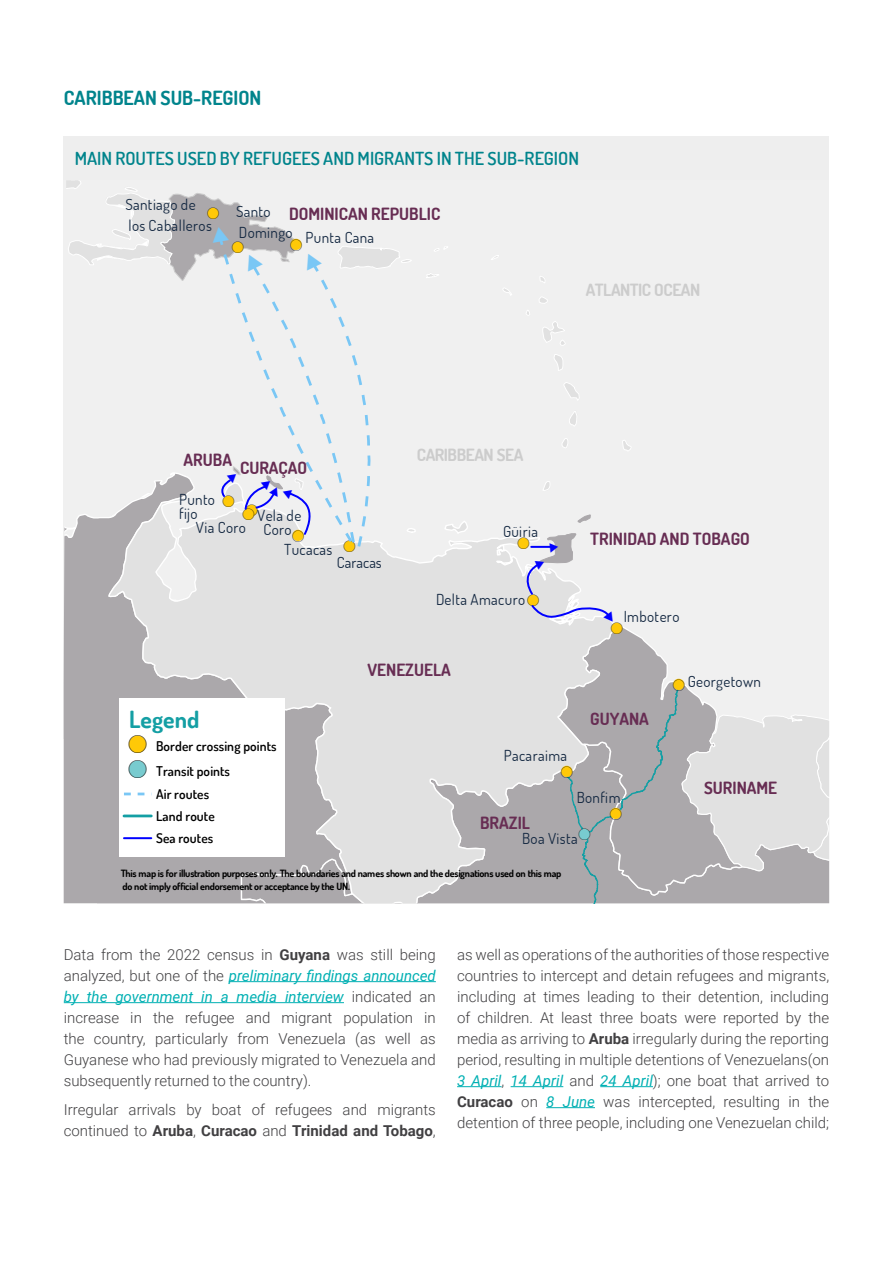
<style>
.page{position:relative;width:893px;height:1263px;background:#fff}
.page>*{position:absolute;margin:0;border:0;box-sizing:border-box;transform-origin:0 0}
.t1{font:700 23.7px "Dosis";color:#149fa4}
.t2{font:700 19.5px "Dosis";color:#00848c}
.t3{font:600 18px "Dosis";color:#00848c}
.t4{font:700 16.8px "Dosis";color:#672d53}
.t5{font:700 16.8px "Dosis";letter-spacing:-.03em;color:#ccc}
.t6{font:16.35px "ESRI Default Marker";color:#ffc907}
.t7{font:16.35px "ESRI Default Marker";color:#78cbcf}
.t8{font:15.15px/20.7px "Dosis";letter-spacing:.025em;color:#152942}
.t9{font:15.15px "Dosis";color:#152942}
.t10{font:300 15px/21px "Roboto";color:#414042;text-align:justify}
.t11{font:600 13.5px/22px "Dosis";letter-spacing:.005em;color:#000}
.t12{font:700 10.05px/12.9px "Dosis";letter-spacing:-.03em;color:#000}
.t13{font:10.05px "ESRI Default Marker";color:#ffc907}
.s1{color:#000}
.s2{font-family:"ESRI Default Marker";font-size:16.35px;color:#ffc907}
.s3{font-family:"ESRI Default Marker";font-size:16.35px;color:#000}
.s4{font-family:"ESRI Default Marker";font-weight:400;font-size:25.35px;color:#ffc907}
.s5{font-family:"ESRI Default Marker";font-weight:400;font-size:25.35px}
.s6{font-family:"ESRI Default Marker";font-weight:400;font-size:25.35px;color:#78cbcf}
.s7{font-weight:700}
.s8{font-weight:400;font-style:italic;color:#00b0b3}
</style>
<div class="page">
<hr style="left:229px;top:981px;width:207px;height:1px;background:#00b0b3">
<hr style="left:64px;top:1002px;width:280px;height:1px;background:#00b0b3">
<hr style="left:457px;top:1086px;width:45px;height:1px;background:#00b0b3">
<hr style="left:511px;top:1086px;width:52px;height:1px;background:#00b0b3">
<hr style="left:600px;top:1086px;width:53px;height:1px;background:#00b0b3">
<hr style="left:546px;top:1107px;width:49px;height:1px;background:#00b0b3">
<div style="left:64px;top:136px;width:765px;height:44px;background:#eee"></div>
<div style="left:64px;top:180px;width:765px;height:558px;background:#f0f0f0"></div>
<svg style="left:539px;top:276px;width:9px;height:28px"></svg>
<svg style="left:622px;top:440px;width:9px;height:11px"></svg>
<div style="left:64px;top:550px;width:43px;height:353px;background:#aba8ab"></div>
<svg style="left:554px;top:354px;width:9px;height:17px"></svg>
<svg style="left:543px;top:321px;width:22px;height:25px"></svg>
<svg style="left:617px;top:625px;width:59px;height:58px"></svg>
<svg style="left:564px;top:382px;width:15px;height:18px"></svg>
<svg style="left:526px;top:310px;width:4px;height:6px"></svg>
<svg style="left:503px;top:288px;width:9px;height:8px"></svg>
<svg style="left:569px;top:411px;width:8px;height:15px"></svg>
<svg style="left:562px;top:438px;width:6px;height:10px"></svg>
<svg style="left:107px;top:481px;width:505px;height:422px"></svg>
<svg style="left:443px;top:519px;width:26px;height:16px"></svg>
<svg style="left:434px;top:246px;width:14px;height:6px"></svg>
<svg style="left:426px;top:273px;width:13px;height:5px"></svg>
<svg style="left:565px;top:683px;width:264px;height:220px;background:#c1c0c2"></svg>
<div style="left:119px;top:698px;width:165px;height:158px;background:#fff"></div>
<svg style="left:124px;top:793px;width:7px;height:2px"></svg>
<svg style="left:138px;top:793px;width:6px;height:2px"></svg>
<hr style="left:124px;top:814px;width:27px;height:3px;background:#149fa4">
<hr style="left:124px;top:837px;width:27px;height:2px;background:#00f">
<svg style="left:64px;top:181px;width:353px;height:369px"></svg>
<svg style="left:527px;top:514px;width:92px;height:131px"></svg>
<h2 class="t2" style="left:64px;top:85px;width:199px">CARIBBEAN SUB-REGION</h2>
<p class="t3" style="left:75px;top:147px;width:506px">MAIN ROUTES USED BY REFUGEES AND MIGRANTS IN THE SUB-REGION</p>
<p class="t8" style="left:125px;top:194px;width:88px">Santiago de los Caballeros</p>
<p class="t6" style="left:207px;top:204px;width:13px">!<span class="s1">(</span></p>
<p class="t8" style="left:236px;top:200px;width:58px">Santo<br>Domingo</p>
<p class="t4" style="left:289px;top:203px;width:153px">DOMINICAN REPUBLIC</p>
<p class="t8" style="left:306px;top:227px;width:70px">Punta Cana</p>
<p class="t6" style="left:232px;top:238px;width:13px">!<span class="s1">(</span></p>
<p class="t6" style="left:291px;top:235px;width:13px">!<span class="s1">(</span></p>
<p class="t5" style="left:586px;top:278px;width:116px">ATLANTIC OCEAN</p>
<p class="t4" style="left:184px;top:457px;width:125px">ARUBA CURAÇAO</p>
<p class="t5" style="left:417px;top:444px;width:108px">CARIBBEAN SEA</p>
<p class="t8" style="left:179px;top:492px;width:37px;line-height:14px">Punto fijo</p>
<p class="t6" style="left:223px;top:492px;width:13px">!<span class="s1">(</span></p>
<p class="t6" style="left:246px;top:501px;width:13px">!<span class="s1">(</span></p>
<p class="t8" style="left:243px;top:504px;width:60px"><span class="s2">!</span><span class="s3">(</span> Vela de</p>
<p class="t8" style="left:196px;top:517px;width:52px">Via Coro</p>
<p class="t8" style="left:263px;top:518px;width:30px">Coro</p>
<p class="t8" style="left:503px;top:520px;width:36px">Güiria</p>
<p class="t6" style="left:293px;top:526px;width:13px">!<span class="s1">(</span></p>
<p class="t6" style="left:518px;top:534px;width:13px">!<span class="s1">(</span></p>
<p class="t6" style="left:344px;top:537px;width:13px">!<span class="s1">(</span></p>
<p class="t8" style="left:284px;top:539px;width:50px">Tucacas</p>
<p class="t9" style="left:337px;top:553px;width:46px">Caracas</p>
<p class="t8" style="left:436px;top:588px;width:104px">Delta Amacuro<span class="s2">!</span><span class="s3">(</span></p>
<h1 class="t1" style="left:129px;top:703px;width:72px">Legend</h1>
<p class="t4" style="left:368px;top:659px;width:85px">VENEZUELA</p>
<p class="t4" style="left:590px;top:527px;width:161px">TRINIDAD AND TOBAGO</p>
<p class="t8" style="left:624px;top:606px;width:57px">Imbotero</p>
<p class="t6" style="left:611px;top:619px;width:13px">!<span class="s1">(</span></p>
<p class="t4" style="left:590px;top:708px;width:60px">GUYANA</p>
<p class="t8" style="left:688px;top:671px;width:75px">Georgetown</p>
<p class="t6" style="left:673px;top:675px;width:13px">!<span class="s1">(</span></p>
<p class="t13" style="left:675px;top:679px;width:9px">!<span class="s1">(</span></p>
<p class="t11" style="left:129px;top:733px;width:149px;line-height:24.9px"><span class="s4">!</span><span class="s5">(</span> Border crossing points <span class="s6">!</span><span class="s5">(</span> Transit points</p>
<p class="t11" style="left:156px;top:783px;width:60px">Air routes<br>Land route<br>Sea routes</p>
<p class="t8" style="left:504px;top:745px;width:65px">Pacaraima</p>
<p class="t6" style="left:561px;top:762px;width:13px">!<span class="s1">(</span></p>
<p class="t8" style="left:577px;top:786px;width:45px">Bonfim</p>
<p class="t4" style="left:480px;top:811px;width:51px">BRAZIL</p>
<p class="t7" style="left:579px;top:824px;width:13px">!<span class="s1">(</span></p>
<p class="t8" style="left:522px;top:827px;width:57px">Boa Vista</p>
<p class="t6" style="left:610px;top:804px;width:13px">!<span class="s1">(</span></p>
<p class="t12" style="left:121px;top:866px;width:442px">This map is for illustration purposes only. The boundaries and names shown and the designations used on this map do not imply official endorsement or acceptance by the UN.</p>
<p class="t4" style="left:704px;top:777px;width:75px">SURINAME</p>
<p class="t10" style="left:64px;top:943px;width:374px">Data from the 2022 census in <span class="s7">Guyana</span> was still being analyzed, but one of the <span class="s8">preliminary findings announced by the government in a media interview</span> indicated an increase in the refugee and migrant population in the country, particularly from Venezuela (as well as Guyanese who had previously migrated to Venezuela and subsequently returned to the country).</p>
<p class="t10" style="left:64px;top:1099px;width:374px">Irregular arrivals by boat of refugees and migrants continued to <span class="s7">Aruba</span>, <span class="s7">Curacao</span> and <span class="s7">Trinidad and Tobago</span>,</p>
<p class="t10" style="left:457px;top:943px;width:374px">as well as operations of the authorities of those respective countries to intercept and detain refugees and migrants, including at times leading to their detention, including of children. At least three boats were reported by the media as arriving to <span class="s7">Aruba</span> irregularly during the reporting period, resulting in multiple detentions of Venezuelans(on <span class="s8">3 April</span>, <span class="s8">14 April</span> and <span class="s8">24 April</span>); one boat that arrived to <span class="s7">Curacao</span> on <span class="s8">8 June</span> was intercepted, resulting in the detention of three people, including one Venezuelan child;</p>
</div>
